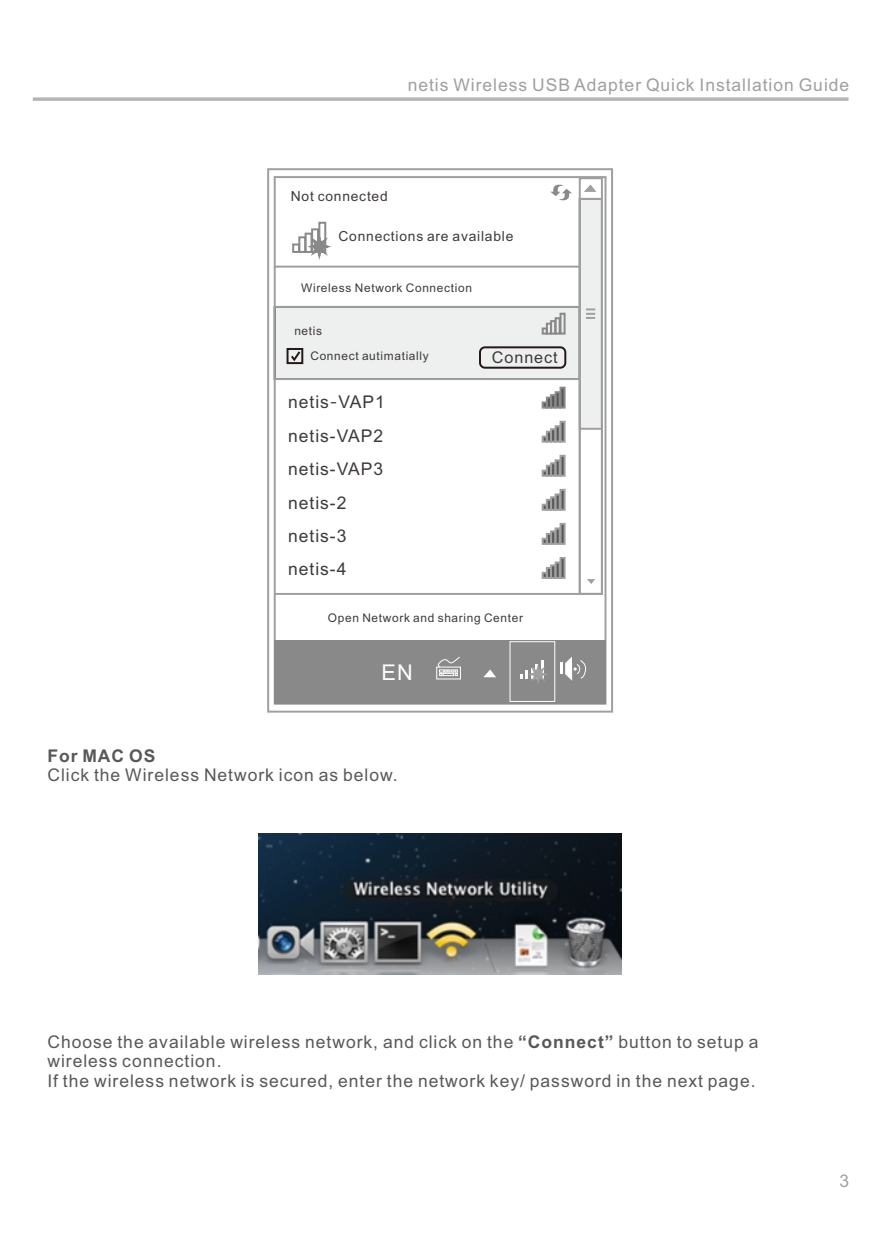
<style>
.page{position:relative;width:893px;height:1241px;background:#fff}
.page>*{position:absolute;margin:0;border:0;box-sizing:border-box;transform-origin:0 0}
.t1{font:21.7px "Arial";color:#fff}
.t2{font:17.5px/19.6px "Arial";letter-spacing:.055em;color:#595857}
.t3{font:17.5px/33.2px "Arial";letter-spacing:.055em;color:#3e3a39}
.t4{font:17.5px "Arial";letter-spacing:.055em;color:#9f9fa0}
.t5{font:700 17.5px "Arial";letter-spacing:.055em;color:#595857}
.t6{font:16.1px "Arial";letter-spacing:.055em;color:#3e3a39}
.t7{font:14px "Arial";letter-spacing:.055em;color:#3e3a39}
.t8{font:11.9px/24.5px "Arial";letter-spacing:.055em;color:#3e3a39}
.s1{font-family:"Microsoft Ya Hei"}
.s2{font-weight:700}
</style>
<div class="page">
<svg style="left:33px;top:97px;width:816px;height:4px;fill:#bdbdbe"></svg>
<div style="left:267px;top:168px;width:346px;height:544px;border:2px solid #9f9fa0"></div>
<svg style="left:541px;top:454px;width:25px;height:23px"></svg>
<svg style="left:541px;top:488px;width:25px;height:23px"></svg>
<hr style="left:275px;top:593px;width:327px;height:2px;background:#9f9fa0">
<svg style="left:587px;top:579px;width:8px;height:5px"></svg>
<svg style="left:273px;top:180px;width:327px;height:263px"></svg>
<div style="left:579px;top:177px;width:24px;height:418px;border:2px solid #9f9fa0"></div>
<div style="left:275px;top:640px;width:331px;height:63px;background:#898989"></div>
<svg style="left:561px;top:656px;width:25px;height:24px"></svg>
<svg style="left:483px;top:669px;width:13px;height:8px"></svg>
<div style="left:436px;top:666px;width:25px;height:13px;border:1px solid #fff"></div>
<svg style="left:437px;top:656px;width:23px;height:20px"></svg>
<hr style="left:541px;top:660px;width:3px;height:18px;background:#fff">
<svg style="left:520px;top:664px;width:27px;height:19px"></svg>
<div style="left:510px;top:641px;width:45px;height:60px;border:1px solid #fff"></div>
<img style="left:258px;top:833px;width:364px;height:140px">
<svg style="left:541px;top:557px;width:25px;height:22px"></svg>
<svg style="left:541px;top:523px;width:25px;height:22px"></svg>
<p class="t4" style="left:408px;top:78px;width:443px">netis Wireless USB Adapter Quick Installation Guide</p>
<p class="t7" style="left:291px;top:190px;width:99px">Not connected</p>
<p class="t7" style="left:338px;top:231px;width:176px">Connections are available</p>
<p class="t8" style="left:301px;top:277px;width:172px">Wireless Network Connection</p>
<p class="t8" style="left:310px;top:320px;width:120px;text-indent:-16px">netis<br>Connect autimatially</p>
<p class="t6" style="left:492px;top:351px;width:67px">Connect</p>
<p class="t3" style="left:288px;top:386px;width:98px">netis<span class="s1">-</span>VAP1 netis-VAP2 netis-VAP3 netis-2 netis-3 netis-4</p>
<p class="t8" style="left:328px;top:606px;width:197px">Open Network and sharing Center</p>
<p class="t1" style="left:381px;top:663px;width:33px">EN</p>
<p class="t5" style="left:47px;top:748px;width:109px">For MAC OS</p>
<p class="t2" style="left:47px;top:766px;width:352px">Click the Wireless Network icon as below.</p>
<p class="t2" style="left:47px;top:1033px;width:713px">Choose the available wireless network, and click on the <span class="s2">“Connect”</span> button to setup a wireless connection.<br>If the wireless network is secured, enter the network key/ password in the next page.</p>
<p class="t4" style="left:840px;top:1173px;width:11px">3</p>
</div>
